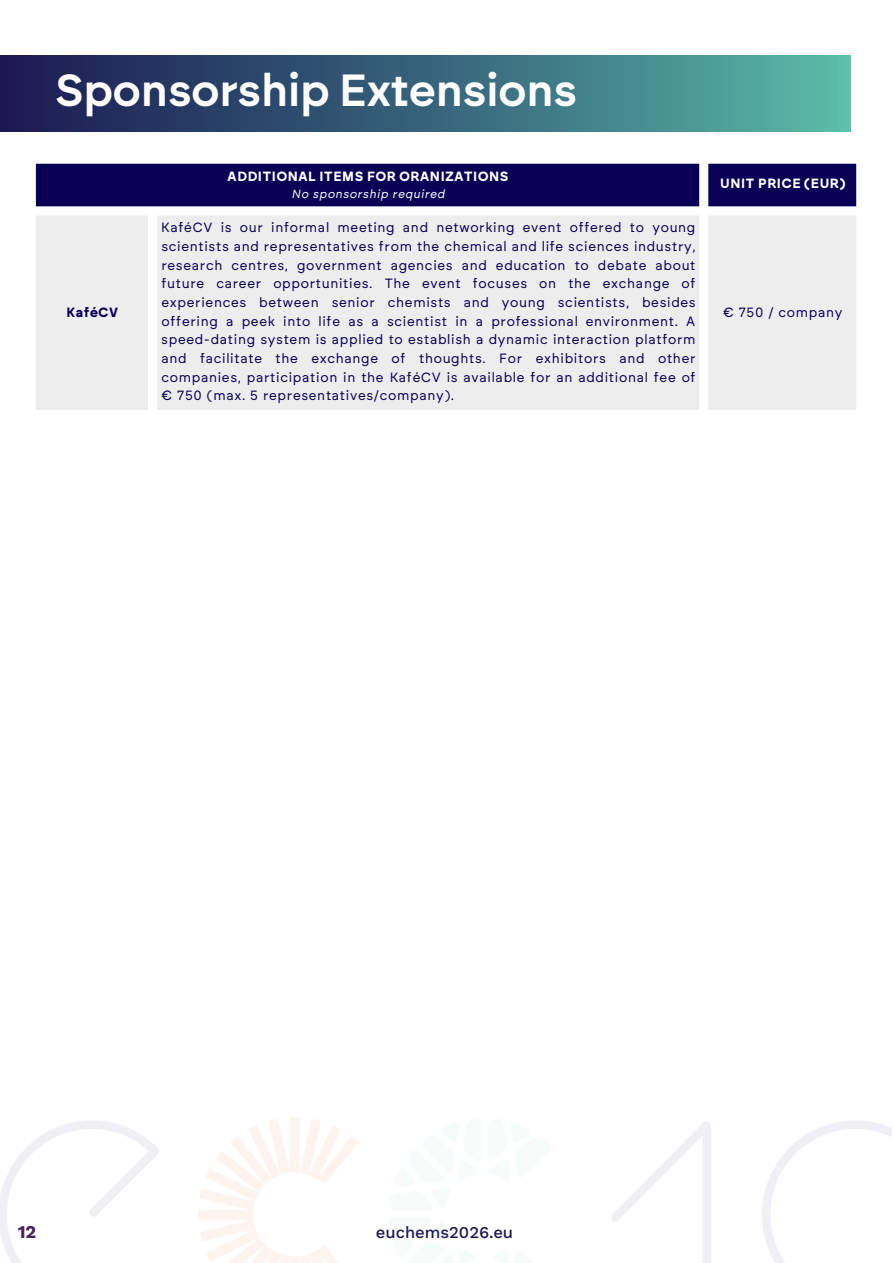
<style>
.page{position:relative;width:893px;height:1263px;background:#fff}
.page>*{position:absolute;margin:0;border:0;box-sizing:border-box;transform-origin:0 0}
.t1{font:600 45px "Brockmann";color:#fff}
.t2{font:700 18px "Work Sans";color:#472654}
.t3{font:500 16.5px "Work Sans";color:#1d1652}
.t4{font:13.35px/18.6px "Brockmann";letter-spacing:.05em;color:#090056;text-align:justify}
.t5{font:700 13.35px "Brockmann";letter-spacing:.05em;color:#fff}
.t6{font:700 13.35px "Brockmann";letter-spacing:.05em;color:#090056}
.t7{font:italic 11.7px "Brockmann";letter-spacing:.05em;color:#fff}
</style>
<div class="page">
<div style="left:36px;top:164px;width:820px;height:42px;background:#090056"></div>
<div style="left:36px;top:216px;width:820px;height:194px;background:#ededed"></div>
<div style="left:0;top:55px;width:850px;height:77px;background:linear-gradient(to right,#191651,#58b7a6)"></div>
<h1 class="t1" style="left:55px;top:62px;width:524px">Sponsorship Extensions</h1>
<p class="t6" style="left:67px;top:304px;width:53px">KaféCV</p>
<p class="t5" style="left:228px;top:168px;width:282px">ADDITIONAL ITEMS FOR ORANIZATIONS</p>
<p class="t7" style="left:292px;top:187px;width:154px">No sponsorship required</p>
<p class="t4" style="left:161px;top:218px;width:536px">KaféCV is our informal meeting and networking event offered to young scientists and representatives from the chemical and life sciences industry, research centres, government agencies and education to debate about future career opportunities. The event focuses on the exchange of experiences between senior chemists and young scientists, besides offering a peek into life as a scientist in a professional environment. A speed-dating system is applied to establish a dynamic interaction platform and facilitate the exchange of thoughts. For exhibitors and other companies, participation in the KaféCV is available for an additional fee of € 750 (max. 5 representatives/company).</p>
<p class="t5" style="left:720px;top:175px;width:127px">UNIT PRICE (EUR)</p>
<p class="t4" style="left:723px;top:303px;width:121px">€ 750 / company</p>
<h2 class="t2" style="left:18px;top:1221px;width:20px">12</h2>
<p class="t3" style="left:376px;top:1223px;width:139px">euchems2026.eu</p>
</div>
